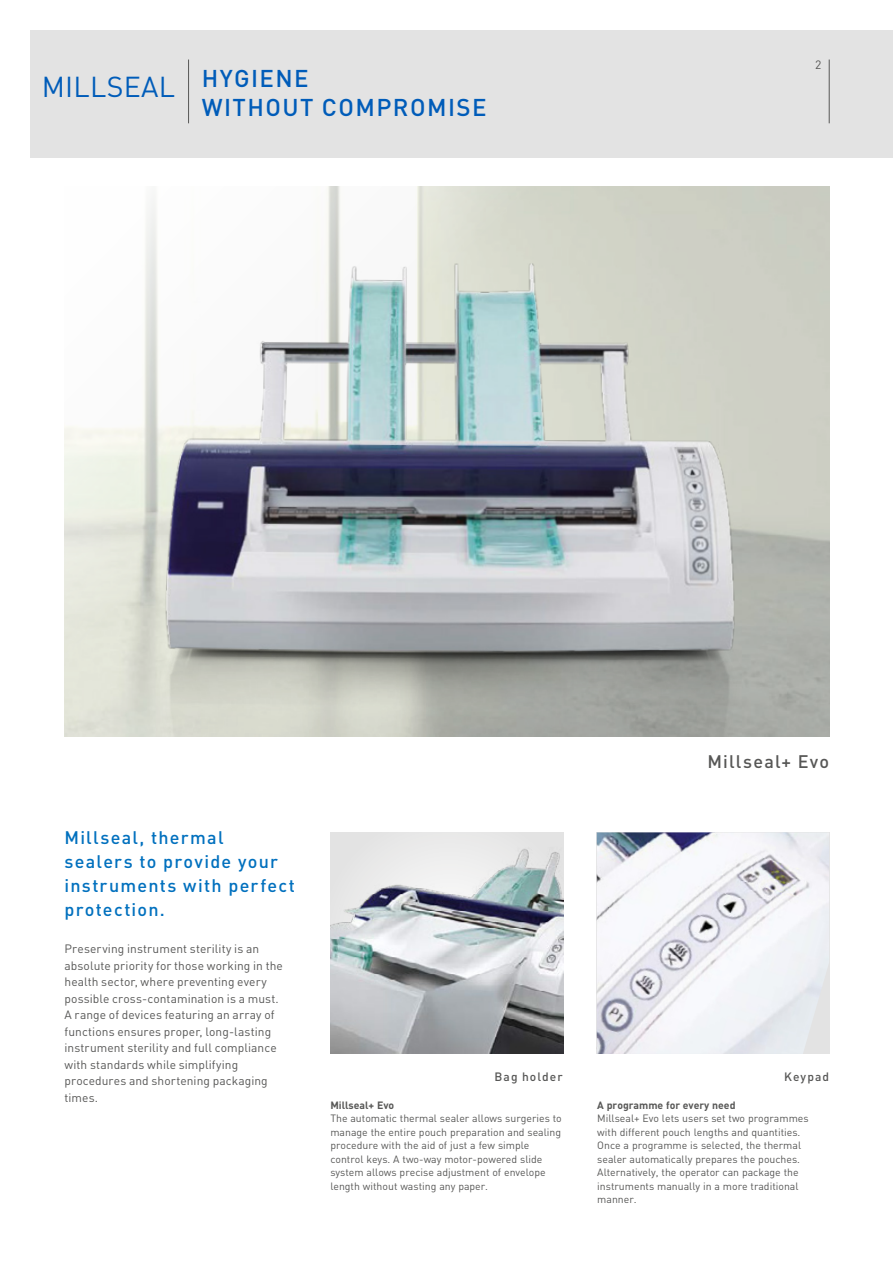
<style>
.page{position:relative;width:893px;height:1263px;background:#fff}
.page>*{position:absolute;margin:0;border:0;box-sizing:border-box;transform-origin:0 0}
.t1{font:28.5px "DIN Pro";letter-spacing:.01em;color:#005cb9}
.t2{font:500 24px/28.8px "DIN Pro";letter-spacing:.06em;color:#005cb9}
.t3{font:500 18px/24px "DIN Pro";letter-spacing:.07em;color:#0070be}
.t4{font:500 18px "DIN Pro";letter-spacing:.065em;color:#575756}
.t5{font:12px/16.5px "DIN Pro";letter-spacing:.005em;color:#575756}
.t6{font:500 12px "DIN Pro";letter-spacing:.085em;color:#575756}
.t7{font:10.5px/13.5px "DIN Pro";color:#575756}
.t8{font:700 10.5px "DIN Pro";color:#575756}
</style>
<div class="page">
<div style="left:30px;top:30px;width:863px;height:127px;background:#e3e3e3"></div>
<hr style="left:188px;top:60px;width:1px;height:63px;background:#575756">
<hr style="left:829px;top:60px;width:1px;height:63px;background:#575756">
<img style="left:65px;top:186px;width:765px;height:550px">
<img style="left:131px;top:264px;width:647px;height:235px">
<img style="left:131px;top:499px;width:647px;height:237px">
<img style="left:331px;top:832px;width:232px;height:222px">
<img style="left:597px;top:832px;width:232px;height:222px">
<h1 class="t1" style="left:42px;top:67px;width:135px">MILLSEAL</h1>
<h2 class="t2" style="left:202px;top:63px;width:286px">HYGIENE<br>WITHOUT COMPROMISE</h2>
<p class="t5" style="left:815px;top:56px;width:8px">2</p>
<h3 class="t3" style="left:65px;top:825px;width:232px">Millseal, thermal sealers to provide your instruments with perfect protection.</h3>
<h3 class="t4" style="left:707px;top:749px;width:123px">Millseal+ Evo</h3>
<p class="t5" style="left:65px;top:940px;width:220px">Preserving instrument sterility is an absolute priority for those working in the health sector, where preventing every possible cross-contamination is a must.<br>A range of devices featuring an array of functions ensures proper, long-lasting instrument sterility and full compliance with standards while simplifying procedures and shortening packaging times.</p>
<p class="t6" style="left:494px;top:1068px;width:70px">Bag holder</p>
<p class="t6" style="left:784px;top:1068px;width:47px">Keypad</p>
<p class="t8" style="left:330px;top:1098px;width:65px">Millseal+ Evo</p>
<p class="t7" style="left:330px;top:1111px;width:233px">The automatic thermal sealer allows surgeries to manage the entire pouch preparation and sealing procedure with the aid of just a few simple control keys. A two-way motor-powered slide system allows precise adjustment of envelope length without wasting any paper.</p>
<p class="t8" style="left:597px;top:1098px;width:140px">A programme for every need</p>
<p class="t7" style="left:597px;top:1111px;width:213px">Millseal+ Evo lets users set two programmes with different pouch lengths and quantities.<br>Once a programme is selected, the thermal sealer automatically prepares the pouches.<br>Alternatively, the operator can package the instruments manually in a more traditional manner.</p>
</div>
